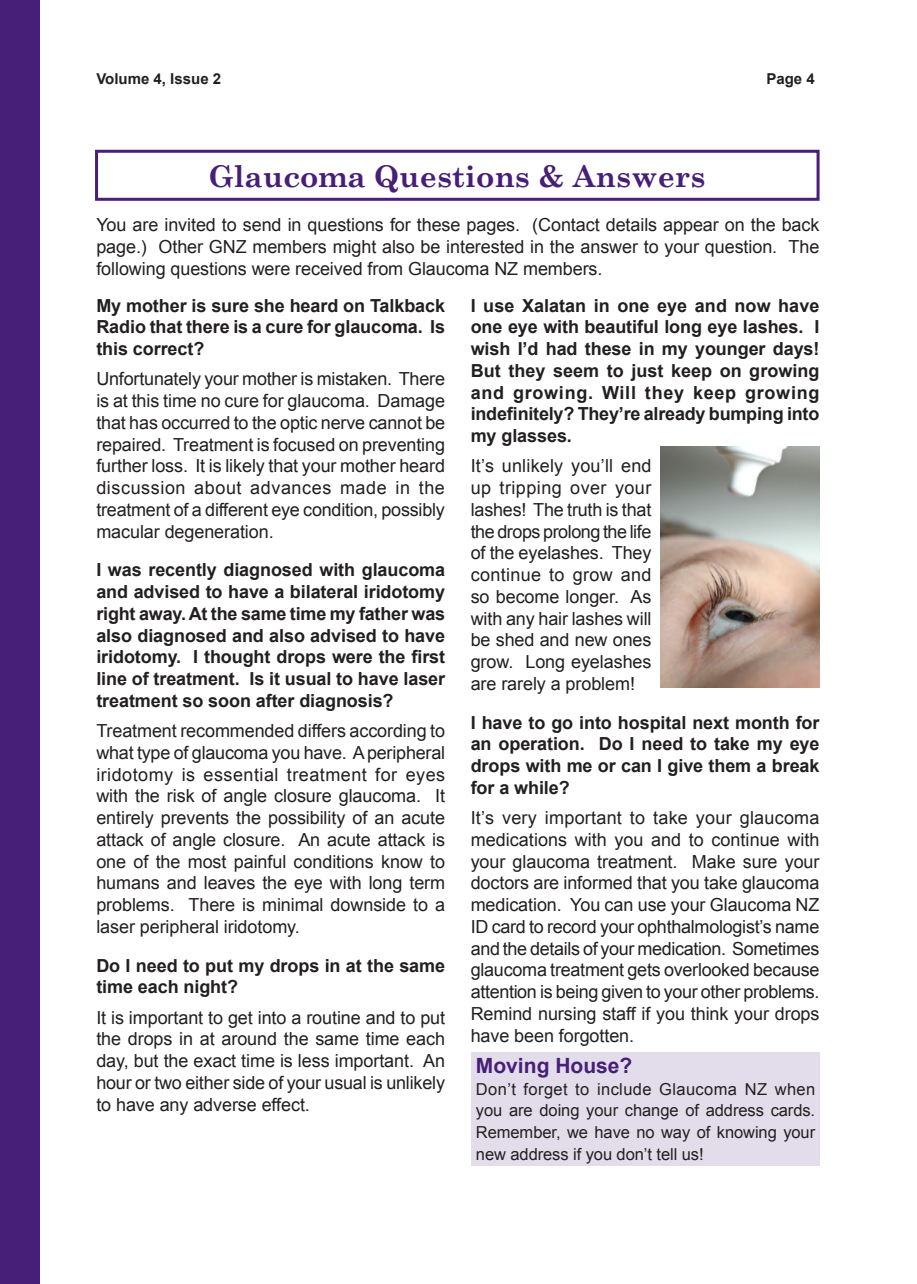
<style>
.page{position:relative;width:917px;height:1284px;background:#fff}
.page>*{position:absolute;margin:0;border:0;box-sizing:border-box;transform-origin:0 0}
.t1{font:700 30px "Century Schoolbook";color:#471e78}
.t2{font:700 21px "Arial";color:#471e78}
.t3{font:18px/21.8px "Arial";letter-spacing:-.005em;color:#231f20;text-align:justify}
.t4{font:700 18px/21.8px "Arial";letter-spacing:-.005em;color:#231f20;text-align:justify}
.t5{font:16.5px/21.8px "Arial";letter-spacing:-.005em;color:#231f20;text-align:justify}
.t6{font:700 15px "Arial";color:#231f20}
</style>
<div class="page">
<div style="left:0;top:0;width:40px;height:1284px;background:#471e78"></div>
<div style="left:95px;top:150px;width:724px;height:51px;border:3px solid #471e78"></div>
<img style="left:660px;top:446px;width:159px;height:242px">
<div style="left:470px;top:1053px;width:349px;height:113px;background:#e3ddeb"></div>
<p class="t6" style="left:96px;top:71px;width:126px">Volume 4, Issue 2</p>
<p class="t6" style="left:766px;top:71px;width:50px">Page 4</p>
<h1 class="t1" style="left:209px;top:158px;width:498px">Glaucoma Questions &amp; Answers</h1>
<p class="t3" style="left:96px;top:214px;width:724px">You are invited to send in questions for these pages. (Contact details appear on the back page.) Other GNZ members might also be interested in the answer to your question. The following questions were received from Glaucoma NZ members.</p>
<p class="t4" style="left:96px;top:294px;width:350px">My mother is sure she heard on Talkback Radio that there is a cure for glaucoma. Is this correct?</p>
<p class="t3" style="left:96px;top:368px;width:350px">Unfortunately your mother is mistaken. There is at this time no cure for glaucoma. Damage that has occurred to the optic nerve cannot be repaired. Treatment is focused on preventing further loss. It is likely that your mother heard discussion about advances made in the treatment of a different eye condition, possibly macular degeneration.</p>
<p class="t4" style="left:96px;top:559px;width:350px">I was recently diagnosed with glaucoma and advised to have a bilateral iridotomy right away. At the same time my father was also diagnosed and also advised to have iridotomy. I thought drops were the first line of treatment. Is it usual to have laser treatment so soon after diagnosis?</p>
<p class="t3" style="left:96px;top:720px;width:350px">Treatment recommended differs according to what type of glaucoma you have. Aperipheral iridotomy is essential treatment for eyes with the risk of angle closure glaucoma. It entirely prevents the possibility of an acute attack of angle closure. An acute attack is one of the most painful conditions know to humans and leaves the eye with long term problems. There is minimal downside to a laser peripheral iridotomy.</p>
<p class="t4" style="left:96px;top:954px;width:350px">Do I need to put my drops in at the same time each night?</p>
<p class="t3" style="left:96px;top:1006px;width:350px">It is important to get into a routine and to put the drops in at around the same time each day, but the exact time is less important. An hour or two either side of your usual is unlikely to have any adverse effect.</p>
<p class="t4" style="left:470px;top:294px;width:350px">I use Xalatan in one eye and now have one eye with beautiful long eye lashes. I wish I’d had these in my younger days!<br>But they seem to just keep on growing and growing. Will they keep growing indefinitely? They’re already bumping into my glasses.</p>
<p class="t3" style="left:470px;top:455px;width:182px">It’s unlikely you’ll end up tripping over your lashes! The truth is that the drops prolong the life of the eyelashes. They continue to grow and so become longer. As with any hair lashes will be shed and new ones grow. Long eyelashes are rarely a problem!</p>
<p class="t4" style="left:470px;top:711px;width:350px">I have to go into hospital next month for an operation. Do I need to take my eye drops with me or can I give them a break for a while?</p>
<p class="t3" style="left:470px;top:807px;width:350px">It’s very important to take your glaucoma medications with you and to continue with your glaucoma treatment. Make sure your doctors are informed that you take glaucoma medication. You can use your Glaucoma NZ ID card to record your ophthalmologist’s name and the details of your medication. Sometimes glaucoma treatment gets overlooked because attention is being given to your other problems.<br>Remind nursing staff if you think your drops have been forgotten.</p>
<p class="t2" style="left:476px;top:1054px;width:158px">Moving House?</p>
<p class="t5" style="left:476px;top:1078px;width:341px">Don’t forget to include Glaucoma NZ when you are doing your change of address cards.<br>Remember, we have no way of knowing your new address if you don’t tell us!</p>
</div>
